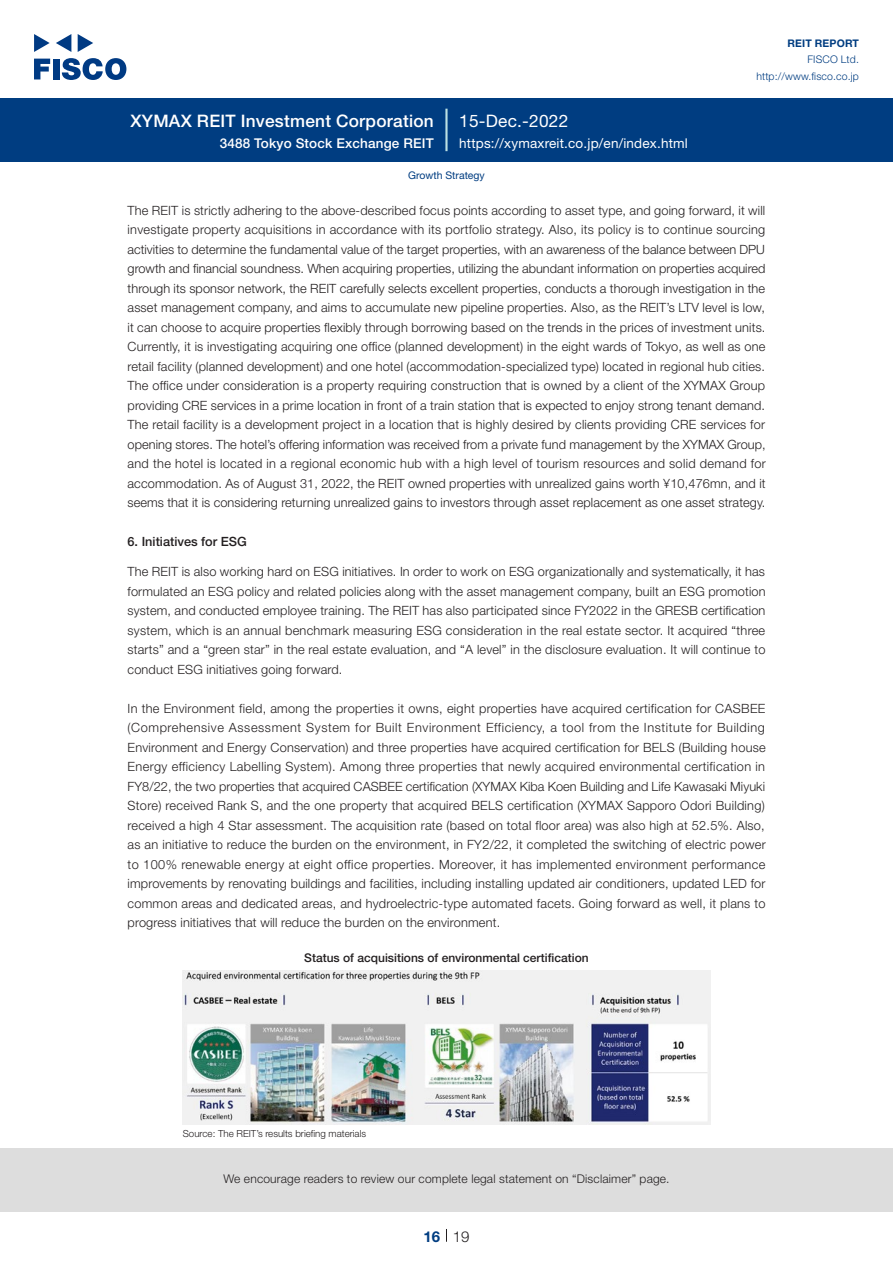
<style>
.page{position:relative;width:893px;height:1263px;background:#fff}
.page>*{position:absolute;margin:0;border:0;box-sizing:border-box;transform-origin:0 0}
.t1{font:500 17.25px "Helvetica Neue LT Std";letter-spacing:.015em;color:#fff}
.t2{font:17.25px "Helvetica Neue LT Std";letter-spacing:.015em;color:#fff}
.t3{font:300 15px "Helvetica Neue LT Std";color:#231f20}
.t4{font:700 15px "Helvetica Neue LT Std";color:#003d81}
.t5{font:13.5px "Helvetica Neue LT Std";letter-spacing:.015em;color:#fff}
.t6{font:500 13.5px "Helvetica Neue LT Std";letter-spacing:.015em;color:#fff}
.t7{font:300 12.75px/19.5px "Helvetica Neue LT Std";letter-spacing:.015em;color:#231f20;text-align:justify}
.t8{font:500 12.75px "Helvetica Neue LT Std";color:#231f20}
.t9{font:300 12px "Helvetica Neue LT Std";letter-spacing:.015em;color:#231f20}
.t10{font:500 12px "Helvetica Neue LT Std";color:#231f20}
.t11{font:300 10.5px/16.5px "Helvetica Neue LT Std";letter-spacing:.015em;color:#003d81;text-align:right}
.t12{font:10.5px "Helvetica Neue LT Std";color:#003d81}
.t13{font:700 10.5px "Helvetica Neue LT Std";letter-spacing:.015em;color:#003d81}
.t14{font:300 9.75px "Helvetica Neue LT Std";color:#231f20}
</style>
<div class="page">
<div style="left:0;top:1148px;width:893px;height:64px;background:#ddd"></div>
<svg style="left:34px;top:59px;width:16px;height:20px"></svg>
<div style="left:53px;top:59px;width:6px;height:20px;background:#003a83"></div>
<svg style="left:62px;top:58px;width:64px;height:22px"></svg>
<svg style="left:34px;top:34px;width:16px;height:18px"></svg>
<svg style="left:78px;top:34px;width:15px;height:18px"></svg>
<svg style="left:56px;top:34px;width:15px;height:18px"></svg>
<div style="left:0;top:98px;width:893px;height:64px;background:#003d81"></div>
<hr style="left:445px;top:109px;width:3px;height:42px;background:#bbe0e3">
<svg style="left:446px;top:1229px;width:1px;height:13px"></svg>
<img style="left:183px;top:970px;width:527px;height:154px">
<h1 class="t1" style="left:131px;top:110px;width:305px">XYMAX REIT Investment Corporation</h1>
<p class="t6" style="left:220px;top:135px;width:216px">3488 Tokyo Stock Exchange REIT</p>
<h1 class="t2" style="left:459px;top:110px;width:111px">15-Dec.-2022</h1>
<p class="t5" style="left:459px;top:135px;width:230px">https://xymaxreit.co j p. /en/index.html</p>
<p class="t13" style="left:787px;top:37px;width:73px">REIT REPORT</p>
<p class="t11" style="left:756px;top:51px;width:104px">FISCO Ltd. http://www.fisco.co j p.</p>
<p class="t12" style="left:408px;top:169px;width:78px">Growth Strategy</p>
<p class="t7" style="left:128px;top:200px;width:640px">The REIT is strictly adhering to the above-described focus points according to asset type, and going forward it, will investigate property acquisitions in accordance with its portfolio strategy. Also, its policy is to continue sourcing activities to determine the fundamental value of the target properties, with an awareness of the balance between DPU growth and financial soundness. When acquiring properties, utilizing the abundant information on properties acquired through its sponsor network, the REIT carefully selects excellent properties, conducts a thorough investigation in the asset management company, and aims to accumulate new pipeline properties. Also, as the REIT s’ LTV level is low, it can choose to acquire properties flexibly through borrowing based on the trends in the prices of investment units.<br>Currently isit, investigating acquiring one office (planned development) in the eight wards of Tokyo, as well as one retail facility (planned development) and one hotel (accommodation-specialized type) located in regional hub cities.<br>The office under consideration is a property requiring construction that is owned by a client of the XYMAX Group providing CRE services in a prime location in front of a train station that is expected to enjoy strong tenant demand.<br>The retail facility is a development project in a location that is highly desired by clients providing CRE services for opening stores. The hotel s’ offering information was received from a private fund management by the XYMAX Group, and the hotel is located in a regional economic hub with a high level of tourism resources and solid demand for accommodation. As of August 31, 2022, the REIT owned properties with unrealized gains worth ¥10,476mn, and it seems that isit considering returning unrealized gains to investors through asset replacement as one asset strategy.</p>
<p class="t8" style="left:128px;top:534px;width:121px">6. Initiatives for ESG</p>
<p class="t7" style="left:128px;top:562px;width:640px">The REIT is also working hard on ESG initiatives In. order to work on ESG organizationally and systematically it, has formulated an ESG policy and related policies along with the asset management company, built an ESG promotion system, and conducted employee training. The REIT has also participated since FY2022 in the GRESB certification system, which is an annual benchmark measuring ESG consideration in the real estate sector It. acquired “three starts” and a “green star” in the real estate evaluation, and “A level” in the disclosure evaluation It. will continue to conduct ESG initiatives going forward.</p>
<p class="t7" style="left:128px;top:698px;width:640px">In the Environment field, among the properties it owns, eight properties have acquired certification for CASBEE (Comprehensive Assessment System for Built Environment Efficiency a, tool from the Institute for Building Environment and Energy Conservation) and three properties have acquired certification for BELS (Building house Energy efficiency Labelling System .) Among three properties that newly acquired environmental certification in FY8/22, the two properties that acquired CASBEE certification (XYMAX Kiba Koen Building and Life Kawasaki Miyuki Store) received Rank S, and the one property that acquired BELS certification (XYMAX Sapporo Odori Building( received a high 4 Star assessment. The acquisition rate (based on total floor area) was also high at 52.5%. Also, as an initiative to reduce the burden on the environment in, FY2/22, it completed the switching of electric power to 100% renewable energy at eight office properties. Moreover it, has implemented environment performance improvements by renovating buildings and facilities, including installing updated air conditioners, updated LED for common areas and dedicated areas, and hydroelectric-type automated facets. Going forward as well it, plans to progress initiatives that will reduce the burden on the environment.</p>
<p class="t10" style="left:304px;top:950px;width:286px">Status of acquisitions of environmental certification</p>
<p class="t14" style="left:183px;top:1127px;width:185px">Source: The REIT s’ results briefing materials</p>
<p class="t9" style="left:223px;top:1171px;width:448px">We encourage readers to review our complete legal statement on “Disclaimer” page.</p>
<p class="t4" style="left:423px;top:1227px;width:18px">16</p>
<p class="t3" style="left:453px;top:1227px;width:18px">19</p>
</div>
